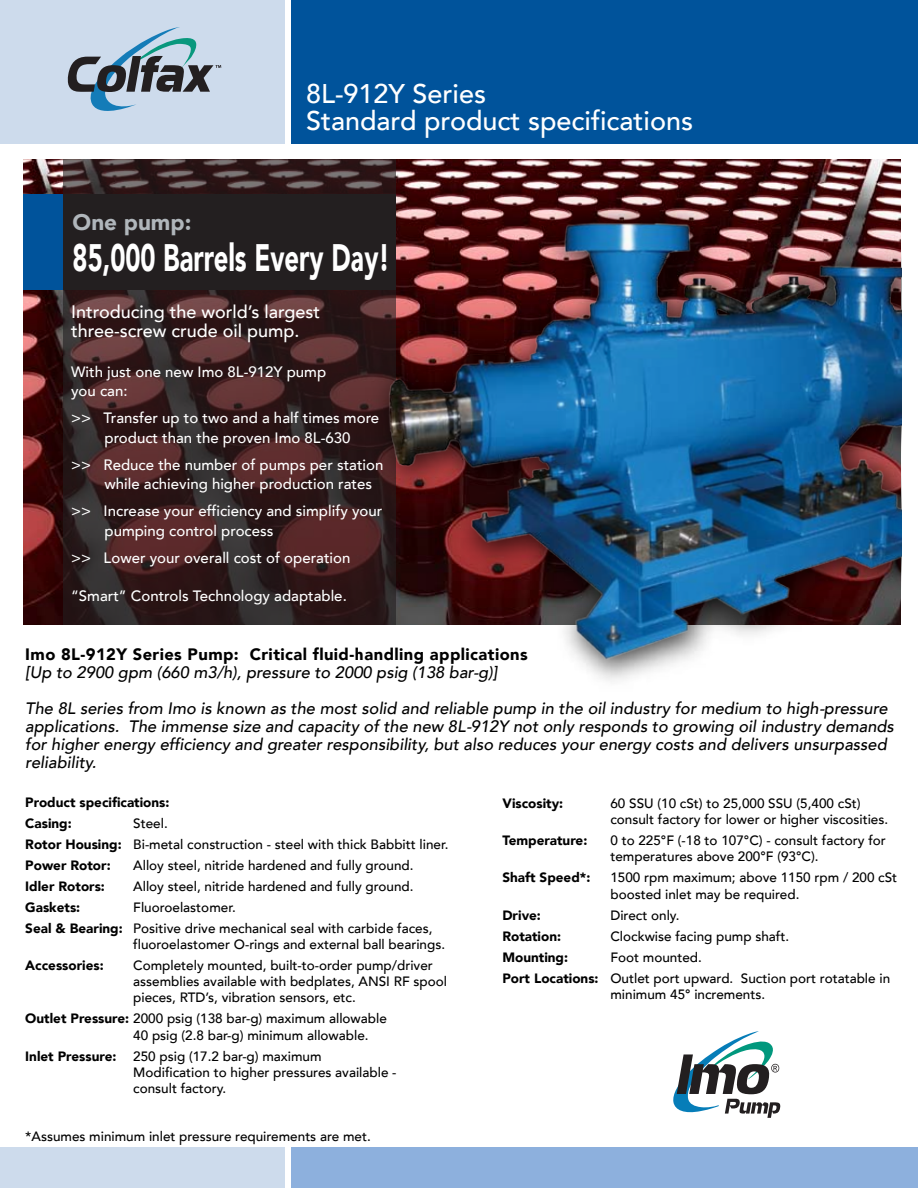
<style>
.page{position:relative;width:918px;height:1188px;background:#fff}
.page>*{position:absolute;margin:0;border:0;box-sizing:border-box;transform-origin:0 0}
.t1{font:900 38.25px "Avenir LT";color:#fff;scale:.67 1}
.t2{font:500 27px/27px "Avenir LT";color:#fff}
.t3{font:900 22.5px "Avenir LT";color:#b0b6bb}
.t4{font:500 18px/19.5px "Avenir LT";color:#fff}
.t5{font:italic 500 16.5px/18px "Avenir LT";color:#000}
.t6{font:900 16.5px/18px "Avenir LT";letter-spacing:.025em;color:#000}
.t7{font:500 15px/19.5px "Avenir LT";color:#fff}
.t8{font:500 13.5px/16.2px "Avenir LT";color:#000}
.t9{font:900 13.5px/21px "Avenir LT";color:#000}
.s1{font-weight:500;font-style:italic}
.s2{font-weight:900}
</style>
<div class="page">
<img style="left:23px;top:159px;width:878px;height:466px">
<div style="left:291px;top:0;width:627px;height:144px;background:#00539b"></div>
<div style="left:291px;top:1148px;width:627px;height:40px;background:#8db0dd"></div>
<div style="left:0;top:1148px;width:285px;height:40px;background:#cddbec"></div>
<div style="left:0;top:0;width:285px;height:144px;background:#cddbec"></div>
<svg style="left:67px;top:27px;width:154px;height:84px"></svg>
<svg style="left:63px;top:159px;width:333px;height:466px;background:#3c2425"></svg>
<div style="left:23px;top:194px;width:43px;height:96px;background:#00539b"></div>
<div style="left:63px;top:194px;width:333px;height:96px;background:#231f20"></div>
<svg style="left:673px;top:1031px;width:108px;height:87px"></svg>
<img style="left:396px;top:195px;width:505px;height:487px">
<img style="left:349px;top:201px;width:553px;height:468px">
<p class="t2" style="left:306px;top:81px;width:389px">8L-912Y Series<br>Standard product specifications</p>
<p class="t3" style="left:73px;top:209px;width:120px">One pump:</p>
<p class="t1" style="left:73px;top:235px;width:475px">85,000 Barrels Every Day!</p>
<p class="t4" style="left:71px;top:302px;width:251px">Introducing the world’s largest three-screw crude oil pump.</p>
<p class="t7" style="left:71px;top:362px;width:257px">With just one new Imo 8L-912Y pump you can:</p>
<p class="t7" style="left:71px;top:409px;width:310px;text-align:center">&gt;&gt; Transfer up to two and a half times more product than the proven Imo 8L-630</p>
<p class="t7" style="left:105px;top:455px;width:280px;text-indent:-33px">&gt;&gt; Reduce the number of pumps per station while achieving higher production rates</p>
<p class="t7" style="left:105px;top:502px;width:279px;text-indent:-33px">&gt;&gt; Increase your efficiency and simplify your pumping control process</p>
<p class="t7" style="left:71px;top:548px;width:281px">&gt;&gt; Lower your overall cost of operation</p>
<p class="t7" style="left:71px;top:587px;width:277px">“Smart” Controls Technology adaptable.</p>
<p class="t6" style="left:25px;top:645px;width:504px">Imo 8L-912Y Series Pump: Critical fluid-handling applications <span class="s1">[Up to 2900 gpm (660 m3/h), pressure to 2000 psig (138 bar-g)]</span></p>
<p class="t5" style="left:25px;top:700px;width:870px">The 8L series from Imo is known as the most solid and reliable pump in the oil industry for medium to high-pressure applications. The immense size and capacity of the new 8L-912Y not only responds to growing oil industry demands for higher energy efficiency and greater responsibility, but also reduces your energy costs and delivers unsurpassed reliability.</p>
<p class="t9" style="left:25px;top:791px;width:146px">Product specifications:<br>Casing:</p>
<p class="t8" style="left:25px;top:813px;width:425px;line-height:21px;text-indent:108px">Steel.<br><span class="s2">Rotor Housing:</span> Bi-metal construction - steel with thick Babbitt liner.<br><span class="s2">Power Rotor:</span></p>
<p class="t8" style="left:133px;top:857px;width:282px">Alloy steel, nitride hardened and fully ground.</p>
<p class="t9" style="left:25px;top:875px;width:81px">Idler Rotors:</p>
<p class="t8" style="left:133px;top:878px;width:282px">Alloy steel, nitride hardened and fully ground.</p>
<p class="t9" style="left:25px;top:896px;width:56px">Gaskets:</p>
<p class="t8" style="left:25px;top:897px;width:409px;line-height:21px;text-indent:108px">Fluoroelastomer.<br><span class="s2">Seal &amp; Bearing:</span> Positive drive mechanical seal with carbide faces,</p>
<p class="t8" style="left:133px;top:936px;width:313px">fluoroelastomer O-rings and external ball bearings.</p>
<p class="t9" style="left:25px;top:955px;width:80px">Accessories:</p>
<p class="t8" style="left:133px;top:957px;width:315px">Completely mounted, built-to-order pump/driver assemblies available with bedplates, ANSI RF spool pieces, RTD’s, vibration sensors, etc.</p>
<p class="t8" style="left:133px;top:1011px;width:255px;text-indent:-108px"><span class="s2">Outlet Pressure:</span> 2000 psig (138 bar-g) maximum allowable<br>40 psig (2.8 bar-g) minimum allowable.</p>
<p class="t8" style="left:133px;top:1048px;width:265px;text-indent:-108px"><span class="s2">Inlet Pressure:</span> 250 psig (17.2 bar-g) maximum<br>Modification to higher pressures available - consult factory.</p>
<p class="t8" style="left:25px;top:1129px;width:347px">*Assumes minimum inlet pressure requirements are met.</p>
<p class="t9" style="left:502px;top:793px;width:62px">Viscosity:</p>
<p class="t8" style="left:610px;top:796px;width:279px">60 SSU (10 cSt) to 25,000 SSU (5,400 cSt) consult factory for lower or higher viscosities.</p>
<p class="t9" style="left:502px;top:830px;width:86px">Temperature:</p>
<p class="t8" style="left:610px;top:833px;width:277px">0 to 225°F (-18 to 107°C) - consult factory for temperatures above 200°F (93°C).</p>
<p class="t9" style="left:502px;top:867px;width:89px">Shaft Speed*:</p>
<p class="t8" style="left:610px;top:870px;width:288px">1500 rpm maximum; above 1150 rpm / 200 cSt boosted inlet may be required.</p>
<p class="t9" style="left:502px;top:904px;width:40px">Drive:</p>
<p class="t8" style="left:610px;top:907px;width:71px">Direct only.</p>
<p class="t9" style="left:502px;top:925px;width:60px">Rotation:</p>
<p class="t8" style="left:610px;top:928px;width:180px">Clockwise facing pump shaft.</p>
<p class="t9" style="left:502px;top:946px;width:67px">Mounting:</p>
<p class="t8" style="left:502px;top:947px;width:389px;line-height:21px;text-indent:108px">Foot mounted.<br><span class="s2">Port Locations:</span> Outlet port upward. Suction port rotatable in</p>
<p class="t8" style="left:610px;top:986px;width:156px">minimum 45° increments.</p>
</div>
